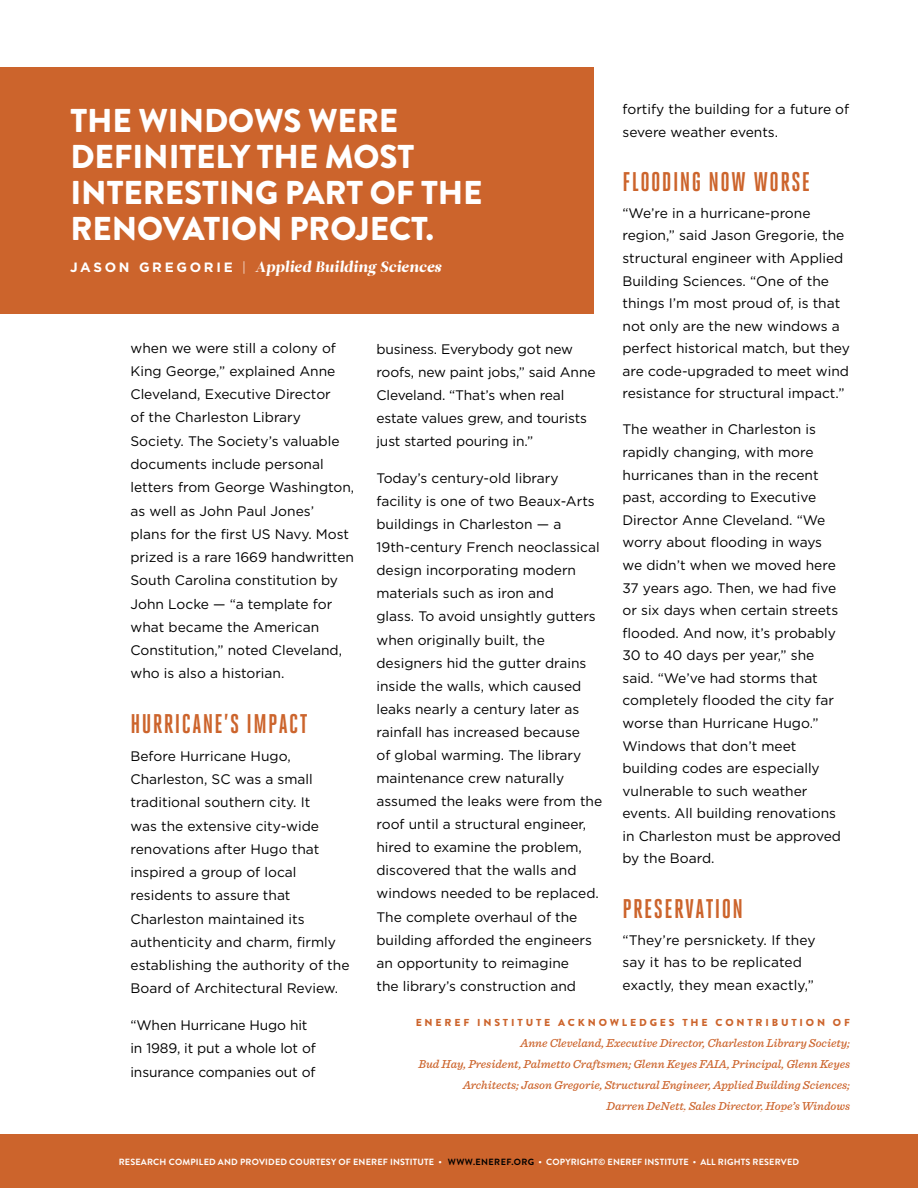
<style>
.page{position:relative;width:918px;height:1188px;background:#fff}
.page>*{position:absolute;margin:0;border:0;box-sizing:border-box;transform-origin:0 0}
.t1{font:900 33px/36px "Brandon Grotesque";color:#fff}
.t2{font:700 27px "Heroic Condensed";letter-spacing:.05em;color:#cc642c}
.t3{font:italic 15px "Leitura Display";letter-spacing:.025em;color:#fff}
.t4{font:13.8px/22.6px "Gotham HTF";color:#000}
.t5{font:italic 500 12px/21px "Sentinel";color:#cc642c;text-align:right}
.t6{font:900 10.5px "Brandon Grotesque";letter-spacing:.27em;color:#cc642c}
.t7{font:700 9px "Brandon Grotesque";letter-spacing:.02em;color:#fff}
.s1{font-family:"Gotham HTF";font-weight:700;font-style:normal;font-size:13.5px}
.s2{font-family:"Gotham HTF";font-weight:300;font-style:normal;font-size:13.5px}
.s3{color:#000}
</style>
<div class="page">
<div style="left:0;top:68px;width:594px;height:246px;background:#cc642c"></div>
<div style="left:0;top:1134px;width:918px;height:54px;background:#cc642c"></div>
<p class="t4" style="left:622px;top:98px;width:228px">fortify the building for a future of severe weather events.</p>
<h2 class="t2" style="left:622px;top:166px;width:189px">FLOODING NOW WORSE</h2>
<p class="t4" style="left:622px;top:201px;width:229px">“We’re in a hurricane-prone region,” said Jason Gregorie, the structural engineer with Applied<br>Building Sciences. “One of the things I’m most proud of, is that not only are the new windows a perfect historical match, but they are code-upgraded to meet wind resistance for structural impact.”</p>
<p class="t4" style="left:622px;top:418px;width:220px">The weather in Charleston is rapidly changing, with more hurricanes than in the recent past, according to Executive<br>Director Anne Cleveland. “We worry about flooding in ways we didn’t when we moved here<br>37 years ago. Then, we had five or six days when certain streets flooded. And now, it’s probably<br>30 to 40 days per year,” she said. “We’ve had storms that completely flooded the city far worse than Hurricane Hugo.”<br>Windows that don’t meet building codes are especially vulnerable to such weather events. All building renovations in Charleston must be approved by the Board.</p>
<h2 class="t2" style="left:622px;top:893px;width:122px">PRESERVATION</h2>
<p class="t4" style="left:622px;top:928px;width:195px">“They’re persnickety. If they say it has to be replicated exactly, they mean exactly,”</p>
<h1 class="t1" style="left:70px;top:103px;width:414px">THE WINDOWS WERE<br>DEFINITELY THE MOST<br>INTERESTING PART OF THE<br>RENOVATION PROJECT.</h1>
<p class="t3" style="left:70px;top:258px;width:372px"><span class="s1">JA S O N G R E G O R I E</span> <span class="s2">|</span> Applied Building Sciences</p>
<p class="t4" style="left:130px;top:336px;width:225px;line-height:23.2px">when we were still a colony of<br>King George,” explained Anne<br>Cleveland, Executive Director<br>of the Charleston Library<br>Society. The Society’s valuable documents include personal letters from George Washington, as well as John Paul Jones’<br>plans for the first US Navy. Most prized is a rare 1669 handwritten<br>South Carolina constitution by<br>John Locke — “a template for what became the American<br>Constitution,” noted Cleveland, who is also a historian.</p>
<h2 class="t2" style="left:130px;top:709px;width:179px">HURRICANE’S IMPACT</h2>
<p class="t4" style="left:130px;top:744px;width:221px;line-height:23.2px">Before Hurricane Hugo,<br>Charleston, SC was a small traditional southern city. It<br>was the extensive city-wide renovations after Hugo that inspired a group of local residents to assure that<br>Charleston maintained its authenticity and charm, firmly establishing the authority of the<br>Board of Architectural Review.</p>
<p class="t4" style="left:130px;top:1013px;width:187px;line-height:23.2px">“When Hurricane Hugo hit in 1989, it put a whole lot of insurance companies out of</p>
<p class="t4" style="left:376px;top:337px;width:221px;line-height:23.1px">business. Everybody got new roofs, new paint jobs,” said Anne<br>Cleveland. “That’s when real estate values grew, and tourists just started pouring in.”</p>
<p class="t4" style="left:376px;top:466px;width:227px;line-height:23.1px">Today’s century-old library facility is one of two Beaux-Arts buildings in Charleston — a<br>19th-century French neoclassical design incorporating modern materials such as iron and<br>glass. To avoid unsightly gutters when originally built, the designers hid the gutter drains inside the walls, which caused leaks nearly a century later as rainfall has increased because<br>of global warming. The library maintenance crew naturally assumed the leaks were from the roof until a structural engineer, hired to examine the problem, discovered that the walls and windows needed to be replaced.<br>The complete overhaul of the building afforded the engineers an opportunity to reimagine<br>the library’s construction and</p>
<p class="t6" style="left:416px;top:1015px;width:436px">ENEREF INSTITUTE ACKNOWLEDGES THE CONTRIBUTION OF</p>
<p class="t5" style="left:419px;top:1032px;width:433px">Anne Cleveland, Executive Director, Charleston Library Society;<br>Bud Hay, President, Palmetto Craftsmen; Glenn Keyes FAIA, Principal, Glenn Keyes Architects; Jason Gregorie, Structural Engineer, Applied Building Sciences;<br>Darren DeNett, Sales Director, Hope’s Windows</p>
<p class="t7" style="left:119px;top:1156px;width:682px">RESEARCH COMPILED AND PROVIDED COURTESY OF ENEREF INSTITUTE • <span class="s3">WWW.ENEREF.ORG</span> • COPYRIGHT© ENEREF INSTITUTE • ALL RIGHTS RESERVED</p>
</div>
